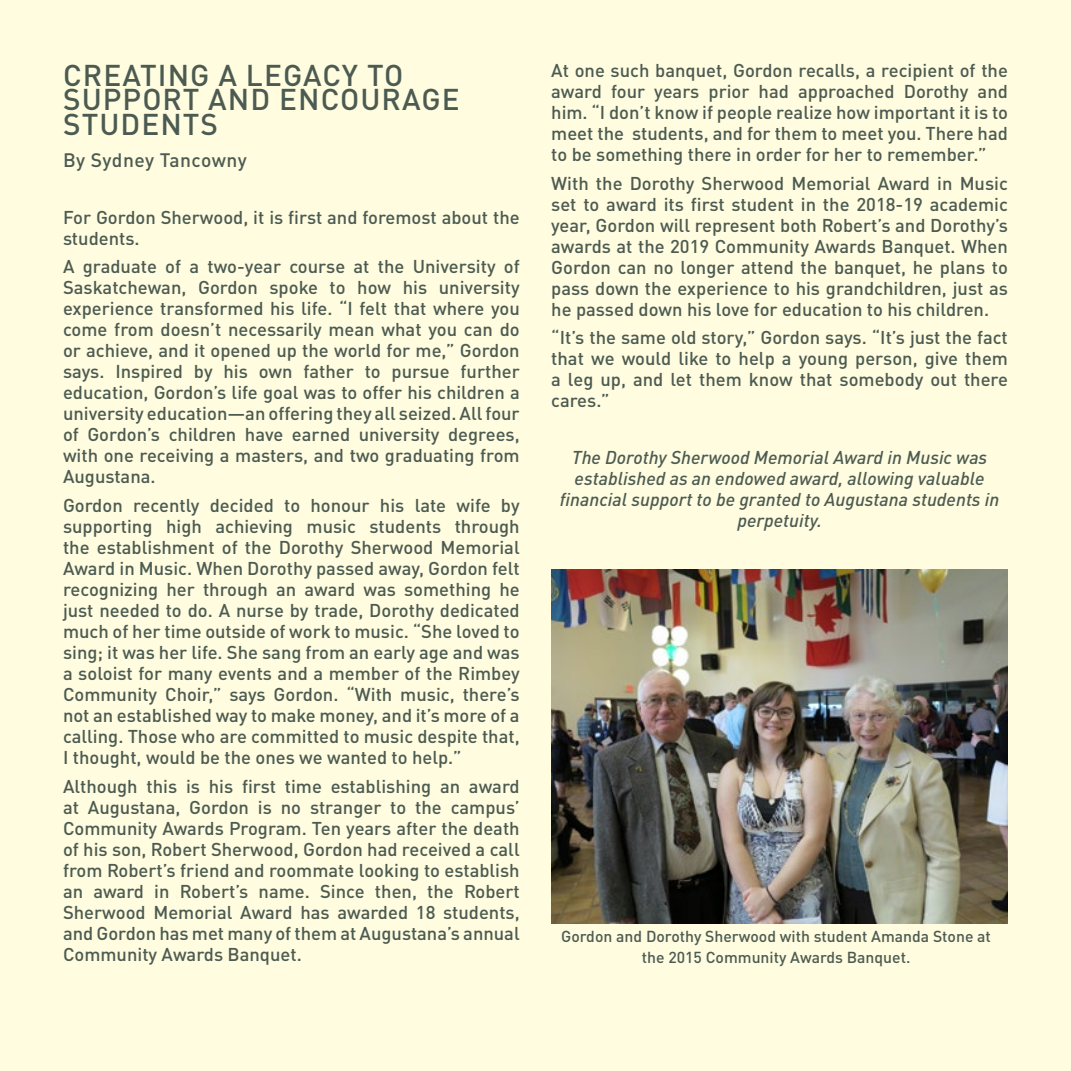
<style>
.page{position:relative;width:1071px;height:1071px;background:#fffcdf}
.page>*{position:absolute;margin:0;border:0;box-sizing:border-box;transform-origin:0 0}
.t1{font:500 29.75px/24.5px "DIN Pro";letter-spacing:.035em;color:#4c5b52}
.t2{font:500 19.25px "DIN Pro";letter-spacing:.025em;color:#4c5b52}
.t3{font:500 18.38px/21px "DIN Pro";color:#4c5b52;text-align:justify}
.t4{font:italic 500 18.38px/21px "DIN Pro";color:#4c5b52;text-align:center}
.t5{font:500 15.75px/21px "DIN Pro";color:#4c5b52;text-align:center}
</style>
<div class="page">
<img style="left:551px;top:569px;width:457px;height:355px">
<h1 class="t1" style="left:63px;top:59px;width:398px">CREATING A LEGACY TO<br>SUPPORT AND ENCOURAGE<br>STUDENTS</h1>
<p class="t2" style="left:63px;top:144px;width:185px">By Sydney Tancowny</p>
<p class="t3" style="left:63px;top:205px;width:458px">For Gordon Sherwood, it is first and foremost about the students.</p>
<p class="t3" style="left:63px;top:254px;width:458px">A graduate of a two-year course at the University of Saskatchewan, Gordon spoke to how his university experience transformed his life. “I felt that where you come from doesn’t necessarily mean what you can do or achieve, and it opened up the world for me,” Gordon says. Inspired by his own father to pursue further education, Gordon’s life goal was to offer his children a university education—an offering they all seized. All four of Gordon’s children have earned university degrees, with one receiving a masters, and two graduating from Augustana.</p>
<p class="t3" style="left:63px;top:493px;width:458px">Gordon recently decided to honour his late wife by supporting high achieving music students through the establishment of the Dorothy Sherwood Memorial Award in Music. When Dorothy passed away, Gordon felt recognizing her through an award was something he just needed to do. A nurse by trade, Dorothy dedicated much of her time outside of work to music. “She loved to sing; it was her life. She sang from an early age and was a soloist for many events and a member of the Rimbey Community Choir,” says Gordon. “With music, there’s not an established way to make money, and it’s more of a calling. Those who are committed to music despite that, I thought, would be the ones we wanted to help.”</p>
<p class="t3" style="left:63px;top:773px;width:458px">Although this is his first time establishing an award at Augustana, Gordon is no stranger to the campus’ Community Awards Program. Ten years after the death of his son, Robert Sherwood, Gordon had received a call from Robert’s friend and roommate looking to establish an award in Robert’s name. Since then, the Robert Sherwood Memorial Award has awarded 18 students, and Gordon has met many of them at Augustana’s annual Community Awards Banquet.</p>
<p class="t3" style="left:551px;top:58px;width:458px">At one such banquet, Gordon recalls, a recipient of the award four years prior had approached Dorothy and him. “I don’t know if people realize how important it is to meet the students, and for them to meet you. There had to be something there in order for her to remember.”</p>
<p class="t3" style="left:551px;top:170px;width:458px">With the Dorothy Sherwood Memorial Award in Music set to award its first student in the 2018-19 academic year, Gordon will represent both Robert’s and Dorothy’s awards at the 2019 Community Awards Banquet. When Gordon can no longer attend the banquet, he plans to pass down the experience to his grandchildren, just as he passed down his love for education to his children.</p>
<p class="t3" style="left:551px;top:325px;width:458px">“It’s the same old story,” Gordon says. “It’s just the fact that we would like to help a young person, give them a leg up, and let them know that somebody out there cares.”</p>
<p class="t4" style="left:560px;top:445px;width:441px">The Dorothy Sherwood Memorial Award in Music was established as an endowed award, allowing valuable financial support to be granted to Augustana students in perpetuity.</p>
<p class="t5" style="left:561px;top:925px;width:431px">Gordon and Dorothy Sherwood with student Amanda Stone at the 2015 Community Awards Banquet.</p>
</div>
